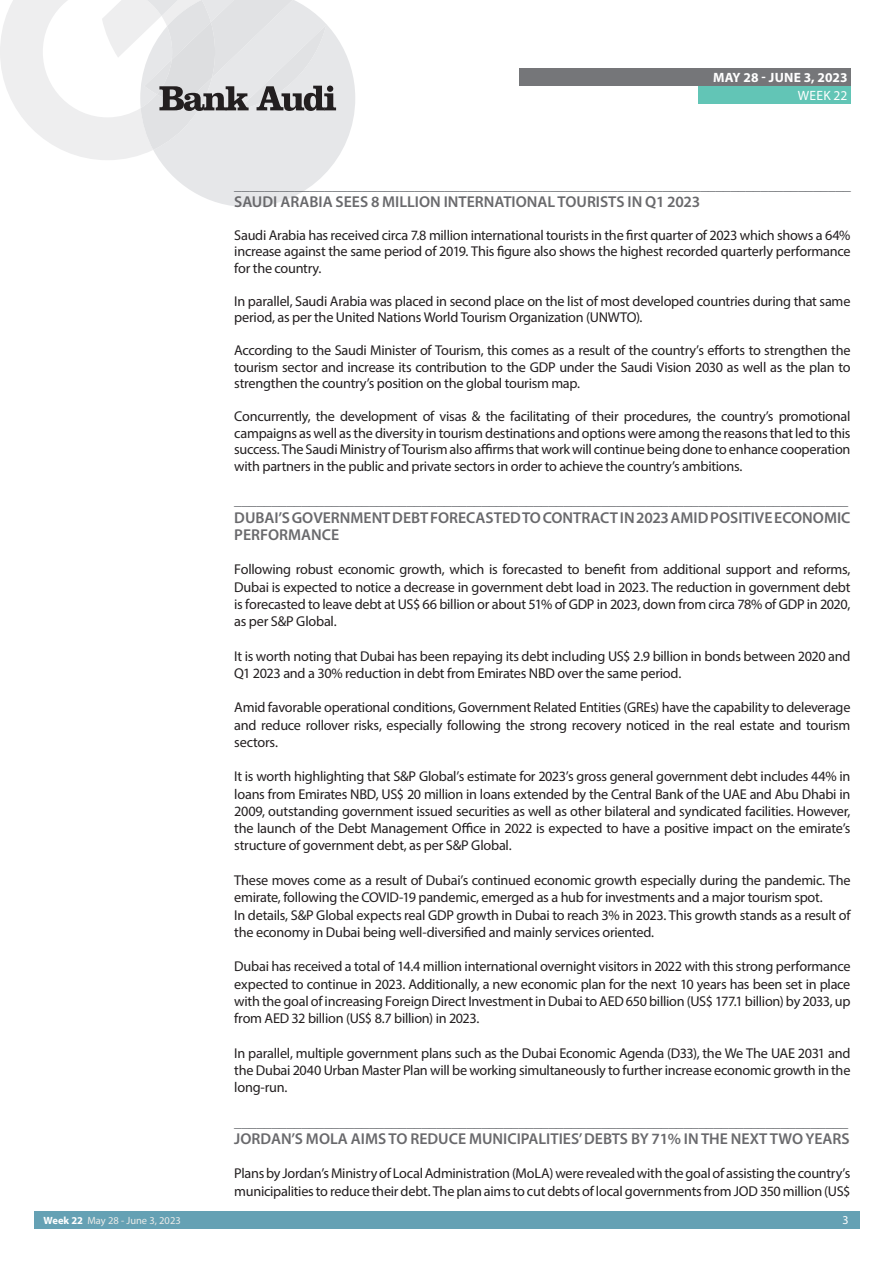
<style>
.page{position:relative;width:893px;height:1263px;background:#fff}
.page>*{position:absolute;margin:0;border:0;box-sizing:border-box;transform-origin:0 0}
.t1{font:600 15.75px/17.2px "Myriad Pro";color:#69696c}
.t2{font:15.6px "Myriad Pro";color:#707276}
.t3{font:14.25px/17.2px "Myriad Pro";letter-spacing:-.02em;color:#231f20;text-align:justify}
.t4{font:700 13.5px "Myriad Pro";color:#fff}
.t5{font:13.5px "Myriad Pro";letter-spacing:.02em;color:#fff}
.t6{font:12px "Myriad Pro";color:#fff}
.t7{font:10.5px "Myriad Pro";color:#ecece9}
.s1{font-weight:700;color:#fff}
</style>
<div class="page">
<div style="left:34px;top:1212px;width:826px;height:17px;background:#65a1b4"></div>
<div style="left:519px;top:68px;width:331px;height:17px;background:#757679"></div>
<div style="left:698px;top:86px;width:152px;height:17px;background:#62c5b6"></div>
<svg style="left:0;top:0;width:355px;height:207px"></svg>
<p class="t7" style="left:44px;top:1214px;width:139px"><span class="s1">Week 22</span> May 28 - June 3, 2023</p>
<p class="t4" style="left:713px;top:68px;width:136px">MAY 28 - JUNE 3, 2023</p>
<p class="t5" style="left:798px;top:87px;width:51px">WEEK 22</p>
<p class="t2" style="left:234px;top:176px;width:618px">__________________________________________________________________________________</p>
<p class="t1" style="left:234px;top:193px;width:467px">SAUDI ARABIA SEES 8 MILLION INTERNATIONAL TOURISTS IN Q1 2023</p>
<p class="t3" style="left:234px;top:227px;width:618px;line-height:16.5px">Saudi Arabia has received circa 7.8 million international tourists in the first quarter of 2023 which shows a 64% increase against the same period of 2019. This figure also shows the highest recorded quarterly performance for the country.</p>
<p class="t3" style="left:234px;top:293px;width:618px;line-height:16.5px">In parallel, Saudi Arabia was placed in second place on the list of most developed countries during that same period, as per the United Nations World Tourism Organization (UNWTO).</p>
<p class="t3" style="left:234px;top:342px;width:618px;line-height:16.5px">According to the Saudi Minister of Tourism, this comes as a result of the country’s efforts to strengthen the tourism sector and increase its contribution to the GDP under the Saudi Vision 2030 as well as the plan to strengthen the country’s position on the global tourism map.</p>
<p class="t3" style="left:234px;top:408px;width:618px;line-height:16.5px">Concurrently, the development of visas &amp; the facilitating of their procedures, the country’s promotional campaigns as well as the diversity in tourism destinations and options were among the reasons that led to this success. The Saudi Ministry of Tourism also affirms that work will continue being done to enhance cooperation with partners in the public and private sectors in order to achieve the country’s ambitions.</p>
<p class="t2" style="left:234px;top:491px;width:616px">__________________________________________________________________________________</p>
<p class="t1" style="left:234px;top:508px;width:618px">DUBAI’S GOVERNMENT DEBT FORECASTED TO CONTRACT IN 2023 AMID POSITIVE ECONOMIC<br>PERFORMANCE</p>
<p class="t3" style="left:234px;top:561px;width:618px">Following robust economic growth, which is forecasted to benefit from additional support and reforms, Dubai is expected to notice a decrease in government debt load in 2023. The reduction in government debt is forecasted to leave debt at US$ 66 billion or about 51% of GDP in 2023, down from circa 78% of GDP in 2020, as per S&amp;P Global.</p>
<p class="t3" style="left:234px;top:647px;width:618px">It is worth noting that Dubai has been repaying its debt including US$ 2.9 billion in bonds between 2020 and<br>Q1 2023 and a 30% reduction in debt from Emirates NBD over the same period.</p>
<p class="t3" style="left:234px;top:699px;width:618px">Amid favorable operational conditions, Government Related Entities (GREs) have the capability to deleverage and reduce rollover risks, especially following the strong recovery noticed in the real estate and tourism sectors.</p>
<p class="t3" style="left:234px;top:768px;width:618px">It is worth highlighting that S&amp;P Global’s estimate for 2023’s gross general government debt includes 44% in loans from Emirates NBD, US$ 20 million in loans extended by the Central Bank of the UAE and Abu Dhabi in 2009, outstanding government issued securities as well as other bilateral and syndicated facilities. However, the launch of the Debt Management Office in 2022 is expected to have a positive impact on the emirate’s structure of government debt, as per S&amp;P Global.</p>
<p class="t3" style="left:234px;top:871px;width:618px;text-align:left">These moves come as a result of Dubai’s continued economic growth especially during the pandemic. The emirate, following the COVID-19 pandemic, emerged as a hub for investments and a major tourism spot.<br>In details, S&amp;P Global expects real GDP growth in Dubai to reach 3% in 2023. This growth stands as a result of the economy in Dubai being well-diversified and mainly services oriented.</p>
<p class="t3" style="left:234px;top:958px;width:618px">Dubai has received a total of 14.4 million international overnight visitors in 2022 with this strong performance expected to continue in 2023. Additionally, a new economic plan for the next 10 years has been set in place with the goal of increasing Foreign Direct Investment in Dubai to AED 650 billion (US$ 177.1 billion) by 2033, up from AED 32 billion (US$ 8.7 billion) in 2023.</p>
<p class="t3" style="left:234px;top:1044px;width:618px">In parallel, multiple government plans such as the Dubai Economic Agenda (D33), the We The UAE 2031 and the Dubai 2040 Urban Master Plan will be working simultaneously to further increase economic growth in the long-run.</p>
<p class="t2" style="left:234px;top:1112px;width:616px">__________________________________________________________________________________</p>
<p class="t1" style="left:234px;top:1129px;width:617px">JORDAN’S MOLA AIMS TO REDUCE MUNICIPALITIES’ DEBTS BY 71% IN THE NEXT TWO YEARS</p>
<p class="t3" style="left:234px;top:1165px;width:618px">Plans by Jordan’s Ministry of Local Administration (MoLA) were revealed with the goal of assisting the country’s municipalities to reduce their debt. The plan aims to cut debts of local governments from JOD 350 million (US$</p>
<p class="t6" style="left:843px;top:1213px;width:8px">3</p>
</div>
